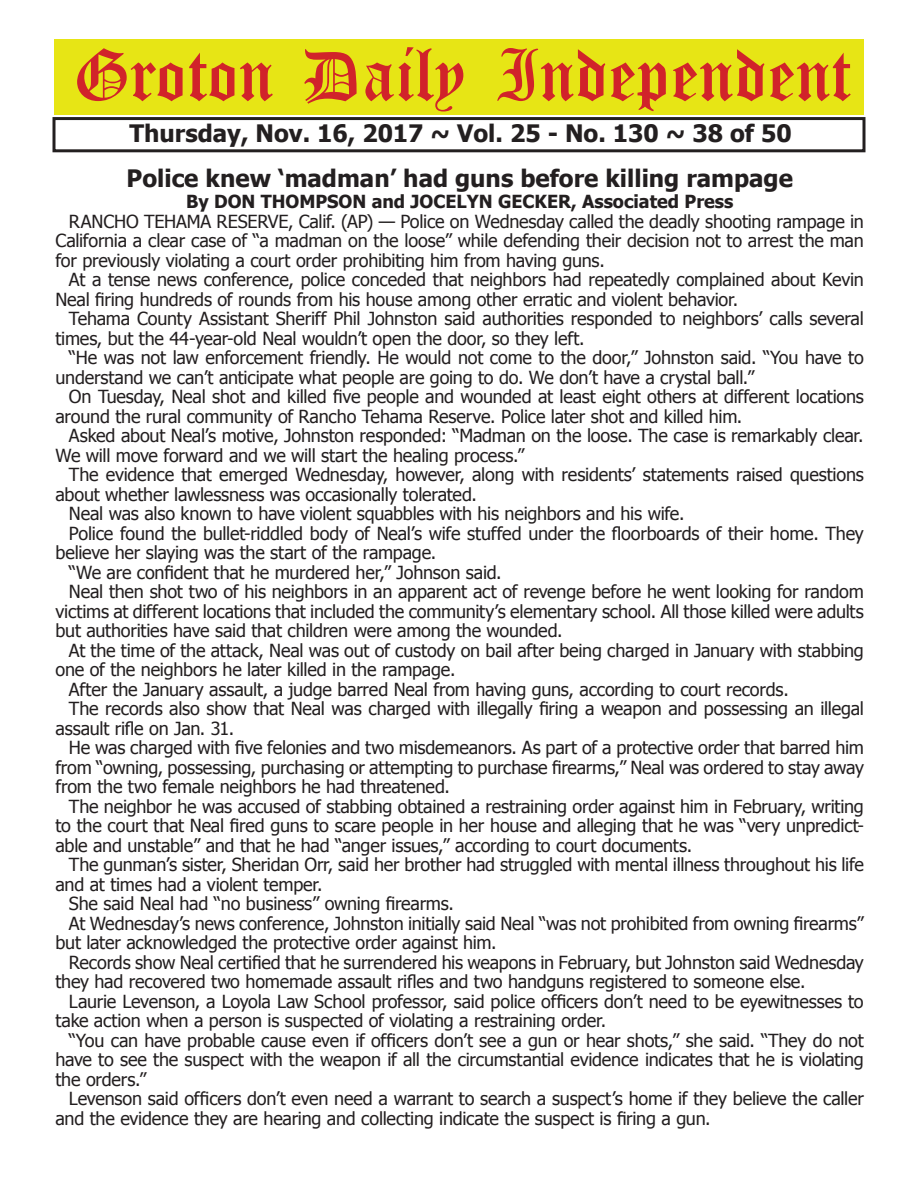
<style>
.page{position:relative;width:918px;height:1188px;background:#fff}
.page>*{position:absolute;margin:0;border:0;box-sizing:border-box;transform-origin:0 0}
.t1{font:54px "Old English Five";color:#d1232a}
.t2{font:700 24px "Tahoma";color:#231f20}
.t3{font:18px/19.5px "Tahoma";letter-spacing:-.01em;color:#231f20}
.t4{font:700 18px "Tahoma";color:#231f20}
</style>
<div class="page">
<div style="left:52px;top:117px;width:814px;height:35px;border:3px solid #231f20"></div>
<div style="left:54px;top:40px;width:810px;height:75px;background:#e7e515"></div>
<h1 class="t1" style="left:73px;top:50px;width:779px">Groton Daily Independent</h1>
<h2 class="t2" style="left:130px;top:116px;width:664px">Thursday, Nov. 16, 2017 ~ Vol. 25 - No. 130 ~ 38 of 50</h2>
<h2 class="t2" style="left:127px;top:161px;width:668px">Police knew ‘madman’ had guns before killing rampage</h2>
<p class="t4" style="left:186px;top:189px;width:549px">By DON THOMPSON and JOCELYN GECKER, Associated Press</p>
<p class="t3" style="left:55px;top:211px;width:810px;text-align:justify;text-indent:14px">RANCHO TEHAMA RESERVE, Calif. (AP) — Police on Wednesday called the deadly shooting rampage in California a clear case of “a madman on the loose” while defending their decision not to arrest the man for previously violating a court order prohibiting him from having guns.</p>
<p class="t3" style="left:55px;top:269px;width:810px;text-indent:14px">At a tense news conference, police conceded that neighbors had repeatedly complained about Kevin<br>Neal firing hundreds of rounds from his house among other erratic and violent behavior.</p>
<p class="t3" style="left:55px;top:308px;width:810px;text-indent:14px">Tehama County Assistant Sheriff Phil Johnston said authorities responded to neighbors’ calls several times, but the 44-year-old Neal wouldn’t open the door, so they left.</p>
<p class="t3" style="left:55px;top:347px;width:810px;text-indent:14px">“He was not law enforcement friendly. He would not come to the door,” Johnston said. “You have to understand we can’t anticipate what people are going to do. We don’t have a crystal ball.”</p>
<p class="t3" style="left:55px;top:386px;width:810px;text-indent:14px">On Tuesday, Neal shot and killed five people and wounded at least eight others at different locations around the rural community of Rancho Tehama Reserve. Police later shot and killed him.</p>
<p class="t3" style="left:55px;top:425px;width:810px;text-indent:14px">Asked about Neal’s motive, Johnston responded: “Madman on the loose. The case is remarkably clear.<br>We will move forward and we will start the healing process.”</p>
<p class="t3" style="left:69px;top:464px;width:796px">The evidence that emerged Wednesday, however, along with residents’ statements raised questions</p>
<p class="t3" style="left:55px;top:484px;width:423px">about whether lawlessness was occasionally tolerated.</p>
<p class="t3" style="left:69px;top:503px;width:617px">Neal was also known to have violent squabbles with his neighbors and his wife.</p>
<p class="t3" style="left:69px;top:523px;width:796px">Police found the bullet-riddled body of Neal’s wife stuffed under the floorboards of their home. They</p>
<p class="t3" style="left:55px;top:542px;width:382px">believe her slaying was the start of the rampage.</p>
<p class="t3" style="left:69px;top:562px;width:434px">“We are confident that he murdered her,” Johnson said.</p>
<p class="t3" style="left:69px;top:581px;width:796px">Neal then shot two of his neighbors in an apparent act of revenge before he went looking for random</p>
<p class="t3" style="left:55px;top:601px;width:810px">victims at different locations that included the community’s elementary school. All those killed were adults</p>
<p class="t3" style="left:55px;top:620px;width:509px">but authorities have said that children were among the wounded.</p>
<p class="t3" style="left:69px;top:640px;width:796px">At the time of the attack, Neal was out of custody on bail after being charged in January with stabbing</p>
<p class="t3" style="left:55px;top:659px;width:401px">one of the neighbors he later killed in the rampage.</p>
<p class="t3" style="left:69px;top:679px;width:721px">After the January assault, a judge barred Neal from having guns, according to court records.</p>
<p class="t3" style="left:69px;top:698px;width:797px">The records also show that Neal was charged with illegally firing a weapon and possessing an illegal</p>
<p class="t3" style="left:55px;top:718px;width:180px">assault rifle on Jan. 31.</p>
<p class="t3" style="left:69px;top:737px;width:796px">He was charged with five felonies and two misdemeanors. As part of a protective order that barred him</p>
<p class="t3" style="left:55px;top:757px;width:810px">from “owning, possessing, purchasing or attempting to purchase firearms,” Neal was ordered to stay away</p>
<p class="t3" style="left:55px;top:776px;width:396px">from the two female neighbors he had threatened.</p>
<p class="t3" style="left:69px;top:796px;width:796px">The neighbor he was accused of stabbing obtained a restraining order against him in February, writing</p>
<p class="t3" style="left:55px;top:815px;width:810px">to the court that Neal fired guns to scare people in her house and alleging that he was “very unpredict-</p>
<p class="t3" style="left:55px;top:835px;width:638px">able and unstable” and that he had “anger issues,” according to court documents.</p>
<p class="t3" style="left:69px;top:854px;width:797px">The gunman’s sister, Sheridan Orr, said her brother had struggled with mental illness throughout his life</p>
<p class="t3" style="left:55px;top:874px;width:269px">and at times had a violent temper.</p>
<p class="t3" style="left:69px;top:893px;width:387px">She said Neal had “no business” owning firearms.</p>
<p class="t3" style="left:69px;top:913px;width:796px">At Wednesday’s news conference, Johnston initially said Neal “was not prohibited from owning firearms”</p>
<p class="t3" style="left:55px;top:932px;width:443px">but later acknowledged the protective order against him.</p>
<p class="t3" style="left:69px;top:952px;width:796px">Records show Neal certified that he surrendered his weapons in February, but Johnston said Wednesday</p>
<p class="t3" style="left:55px;top:971px;width:752px">they had recovered two homemade assault rifles and two handguns registered to someone else.</p>
<p class="t3" style="left:69px;top:991px;width:796px">Laurie Levenson, a Loyola Law School professor, said police officers don’t need to be eyewitnesses to</p>
<p class="t3" style="left:55px;top:1010px;width:552px">take action when a person is suspected of violating a restraining order.</p>
<p class="t3" style="left:69px;top:1030px;width:796px">“You can have probable cause even if officers don’t see a gun or hear shots,” she said. “They do not</p>
<p class="t3" style="left:55px;top:1049px;width:810px">have to see the suspect with the weapon if all the circumstantial evidence indicates that he is violating</p>
<p class="t3" style="left:55px;top:1069px;width:93px">the orders.”</p>
<p class="t3" style="left:69px;top:1088px;width:797px">Levenson said officers don’t even need a warrant to search a suspect’s home if they believe the caller</p>
<p class="t3" style="left:55px;top:1108px;width:657px">and the evidence they are hearing and collecting indicate the suspect is firing a gun.</p>
</div>
